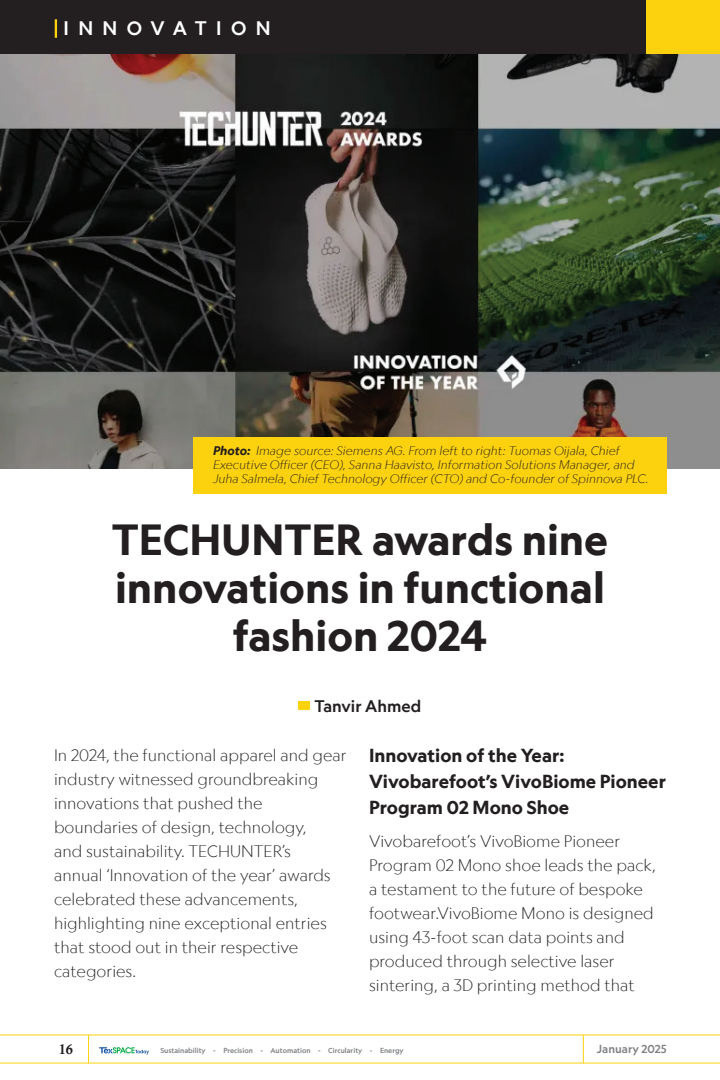
<style>
.page{position:relative;width:720px;height:1080px;background:#fff}
.page>*{position:absolute;margin:0;border:0;box-sizing:border-box;transform-origin:0 0}
.t1{font:700 41.6px/47.8px "Geograph Edit";color:#231f20;text-align:center}
.t2{font:500 18.7px "Geograph Edit";letter-spacing:.5em;color:#fff}
.t3{font:700 18px/26px "Geograph Edit";color:#231f20}
.t4{font:300 16px/24px "Geograph Edit";color:#231f20}
.t5{font:500 16px "Geograph Edit";color:#231f20}
.t6{font:14px "Calis MT Bol";color:#231f20}
.t7{font:italic 300 12px/14px "Geograph Edit";color:#231f20}
.t8{font:500 11.2px "Geograph Edit";color:#818285}
.t9{font:500 7px "Geograph";color:#808285}
.s1{font-weight:700}
</style>
<div class="page">
<svg style="left:99px;top:1047px;width:50px;height:8px"></svg>
<hr style="left:0;top:1035px;width:720px;height:1px;background:#fcd10d">
<hr style="left:0;top:1063px;width:720px;height:1px;background:#fcd10d">
<svg style="left:583px;top:1035px;width:1px;height:28px"></svg>
<svg style="left:88px;top:1036px;width:1px;height:27px"></svg>
<div style="left:0;top:0;width:656px;height:54px;background:#231f20"></div>
<svg style="left:55px;top:19px;width:2px;height:19px"></svg>
<div style="left:646px;top:0;width:74px;height:54px;background:#fcd10d"></div>
<img style="left:0;top:54px;width:720px;height:415px">
<div style="left:193px;top:437px;width:473px;height:56px;background:#fcd10d"></div>
<svg style="left:299px;top:702px;width:11px;height:8px"></svg>
<p class="t2" style="left:64px;top:17px;width:209px">INNOVATION</p>
<p class="t7" style="left:213px;top:444px;width:437px"><span class="s1">Photo:</span> Image source: Siemens AG. From left to right: Tuomas Oijala, Chief<br>Executive Officer (CEO), Sanna Haavisto, Information Solutions Manager, and<br>Juha Salmela, Chief Technology Officer (CTO) and Co-founder of Spinnova PLC.</p>
<h1 class="t1" style="left:112px;top:515px;width:498px">TECHUNTER awards nine innovations in functional fashion 2024</h1>
<p class="t5" style="left:315px;top:696px;width:108px">Tanvir Ahmed</p>
<p class="t4" style="left:54px;top:743px;width:294px">In 2024, the functional apparel and gear industry witnessed groundbreaking innovations that pushed the boundaries of design, technology,<br>and sustainability. TECHUNTER’s<br>annual ‘Innovation of the year’ awards celebrated these advancements, highlighting nine exceptional entries that stood out in their respective categories.</p>
<p class="t3" style="left:369px;top:742px;width:298px">Innovation of the Year:<br>Vivobarefoot’s VivoBiome Pioneer<br>Program 02 Mono Shoe</p>
<p class="t4" style="left:369px;top:829px;width:288px">Vivobarefoot’s VivoBiome Pioneer Program 02 Mono shoe leads the pack, a testament to the future of bespoke footwear.VivoBiome Mono is designed using 43-foot scan data points and produced through selective laser sintering, a 3D printing method that</p>
<p class="t6" style="left:59px;top:1041px;width:16px">16</p>
<p class="t9" style="left:160px;top:1046px;width:245px">Sustainability - Precision - Automation - Circularity - Energy</p>
<p class="t8" style="left:597px;top:1042px;width:71px">January 2025</p>
</div>
